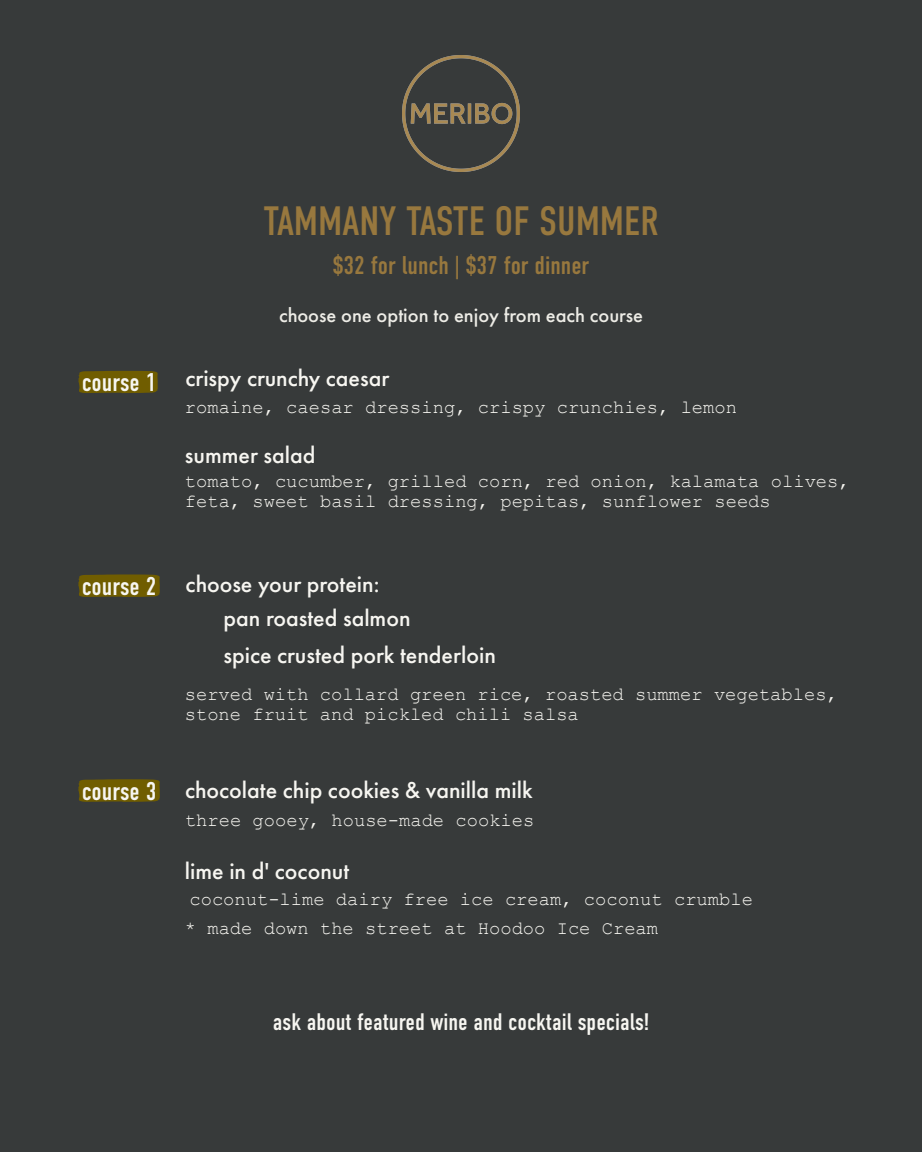
<style>
.page{position:relative;width:922px;height:1152px;background:#373a3a}
.page>*{position:absolute;margin:0;border:0;box-sizing:border-box;transform-origin:0 0}
.t1{font:40.8px "DIN Condensed";color:#98783e}
.t2{font:25.6px "DIN Condensed";color:#98783e}
.t3{font:25.6px "DIN Condensed";color:#f7f6f1}
.t4{font:500 24px "Futura PT";color:#f7f6f1}
.t5{font:24px "DIN Condensed";color:#f7f6f1}
.t6{font:500 20.4px "Futura PT";color:#edece6}
.t7{font:18.8px/20px "Courier New";color:#f7f6f1}
.s1{font-family:"DIN Condensed";font-weight:400;font-size:25.6px}
</style>
<div class="page">
<svg style="left:78px;top:574px;width:82px;height:23px;background:#6c5a03"></svg>
<svg style="left:78px;top:779px;width:82px;height:23px;background:#6c5a03"></svg>
<div style="left:78px;top:371px;width:80px;height:22px;background:#705d00"></div>
<img style="left:403px;top:56px;width:116px;height:116px">
<h1 class="t1" style="left:263px;top:198px;width:397px">TAMMANY TASTE OF SUMMER</h1>
<h2 class="t2" style="left:333px;top:251px;width:258px">$32 for lunch | $37 for dinner</h2>
<p class="t6" style="left:279px;top:303px;width:365px">choose one option to enjoy from each course</p>
<p class="t4" style="left:82px;top:364px;width:309px"><span class="s1">course 1</span> crispy crunchy caesar</p>
<p class="t7" style="left:185px;top:396px;width:553px">romaine, caesar dressing, crispy crunchies, lemon</p>
<p class="t4" style="left:185px;top:441px;width:132px">summer salad</p>
<h2 class="t3" style="left:82px;top:572px;width:76px">course 2</h2>
<p class="t7" style="left:185px;top:471px;width:666px">tomato, cucumber, grilled corn, red onion, kalamata olives, feta, sweet basil dressing, pepitas, sunflower seeds</p>
<p class="t4" style="left:186px;top:569px;width:195px">choose your protein:</p>
<p class="t4" style="left:224px;top:604px;width:188px">pan roasted salmon</p>
<p class="t4" style="left:223px;top:640px;width:274px">spice crusted pork tenderloin</p>
<p class="t7" style="left:185px;top:684px;width:654px">served with collard green rice, roasted summer vegetables, stone fruit and pickled chili salsa</p>
<p class="t4" style="left:82px;top:776px;width:452px"><span class="s1">course 3</span> chocolate chip cookies &amp; vanilla milk</p>
<p class="t7" style="left:185px;top:809px;width:351px">three gooey, house-made cookies</p>
<p class="t4" style="left:185px;top:856px;width:166px">lime in d' coconut</p>
<p class="t7" style="left:189px;top:889px;width:565px">coconut-lime dairy free ice cream, coconut crumble</p>
<p class="t7" style="left:185px;top:917px;width:475px">* made down the street at Hoodoo Ice Cream</p>
<p class="t5" style="left:273px;top:1009px;width:378px">ask about featured wine and cocktail specials!</p>
</div>
